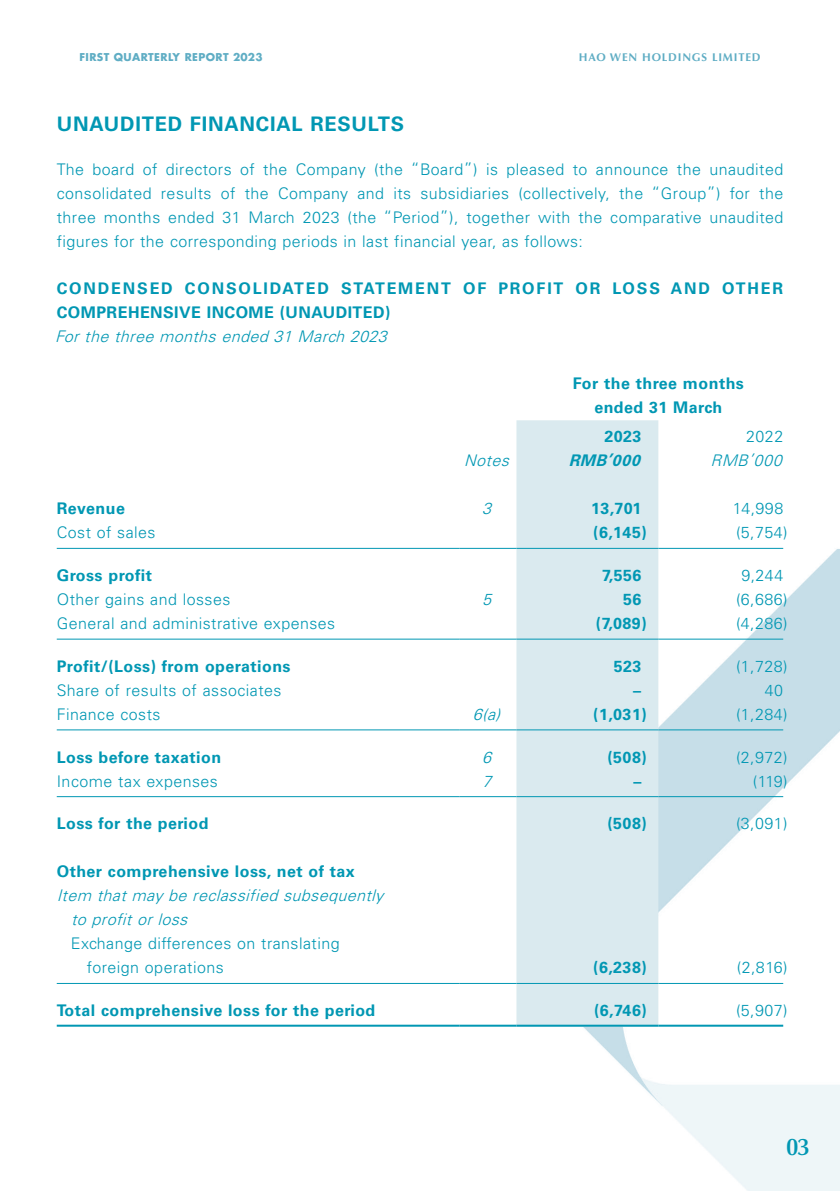
<style>
.page{position:relative;width:840px;height:1191px;background:#fff}
.page>*{position:absolute;margin:0;border:0;box-sizing:border-box;transform-origin:0 0}
.t1{font:600 24px "Optima LT Std";color:#0197b3}
.t2{font:700 20px "Univers LT Std";letter-spacing:.04em;color:#0197b3}
.t3{font:300 16px/24px "Univers LT Std";letter-spacing:.03em;color:#0197b3;text-align:justify}
.t4{font:700 16px/24px "Univers LT Std";letter-spacing:.03em;color:#0197b3;text-align:center}
.t5{font:italic 300 16px/24px "Univers LT Std";color:#0197b3}
.t6{font:700 16px/24px "Univers LT Std";letter-spacing:.115em;color:#0197b3}
.t7{font:italic 700 16px "Univers LT Std";color:#0197b3}
.t8{font:700 11.2px "Optima LT Std";letter-spacing:.07em;color:#5fadc4}
.t9{font:700 10.4px "Futura Std";letter-spacing:.035em;color:#5fadc4}
</style>
<div class="page">
<img style="left:56px;top:421px;width:783px;height:770px">
<div style="left:516px;top:420px;width:142px;height:604px;background:#daeaef"></div>
<hr style="left:57px;top:548px;width:402px;height:1px;background:#0197b3">
<hr style="left:459px;top:548px;width:57px;height:1px;background:#0197b3">
<hr style="left:516px;top:548px;width:142px;height:1px;background:#0197b3">
<hr style="left:658px;top:548px;width:124px;height:1px;background:#0197b3">
<hr style="left:57px;top:638px;width:402px;height:1px;background:#0197b3">
<hr style="left:459px;top:638px;width:57px;height:1px;background:#0197b3">
<hr style="left:516px;top:638px;width:142px;height:1px;background:#0197b3">
<hr style="left:658px;top:638px;width:124px;height:1px;background:#0197b3">
<hr style="left:57px;top:729px;width:402px;height:1px;background:#0197b3">
<hr style="left:459px;top:729px;width:57px;height:1px;background:#0197b3">
<hr style="left:516px;top:729px;width:142px;height:1px;background:#0197b3">
<hr style="left:658px;top:729px;width:124px;height:1px;background:#0197b3">
<hr style="left:57px;top:796px;width:402px;height:1px;background:#0197b3">
<hr style="left:459px;top:796px;width:57px;height:1px;background:#0197b3">
<hr style="left:516px;top:796px;width:142px;height:1px;background:#0197b3">
<hr style="left:658px;top:796px;width:124px;height:1px;background:#0197b3">
<hr style="left:57px;top:983px;width:402px;height:1px;background:#0197b3">
<hr style="left:459px;top:983px;width:57px;height:1px;background:#0197b3">
<hr style="left:516px;top:983px;width:142px;height:1px;background:#0197b3">
<hr style="left:658px;top:983px;width:124px;height:1px;background:#0197b3">
<hr style="left:57px;top:1024px;width:402px;height:2px;background:#0197b3">
<hr style="left:459px;top:1024px;width:57px;height:2px;background:#0197b3">
<hr style="left:516px;top:1024px;width:142px;height:2px;background:#0197b3">
<hr style="left:658px;top:1024px;width:124px;height:2px;background:#0197b3">
<p class="t9" style="left:79px;top:50px;width:184px">FIRST QUARTERLY REPORT 2023</p>
<p class="t8" style="left:578px;top:50px;width:183px">HAO WEN HOLDINGS LIMITED</p>
<p class="t2" style="left:57px;top:112px;width:349px">UNAUDITED FINANCIAL RESULTS</p>
<p class="t3" style="left:57px;top:157px;width:727px">The board of directors of the Company (the “Board”) is pleased to announce the unaudited consolidated results of the Company and its subsidiaries (collectively, the “Group”) for the three months ended 31 March 2023 (the “Period”), together with the comparative unaudited figures for the corresponding periods in last financial year, as follows:</p>
<p class="t6" style="left:57px;top:276px;width:727px">CONDENSED CONSOLIDATED STATEMENT OF PROFIT OR LOSS AND OTHER<br>COMPREHENSIVE INCOME (UNAUDITED)</p>
<p class="t5" style="left:55px;top:324px;width:338px">Forthe three monthsended 31 March 2023</p>
<p class="t4" style="left:572px;top:371px;width:172px">For the three months ended 31 March</p>
<p class="t4" style="left:604px;top:425px;width:38px">2023</p>
<p class="t3" style="left:745px;top:424px;width:38px">2022</p>
<p class="t5" style="left:464px;top:448px;width:51px">Notes</p>
<p class="t7" style="left:568px;top:451px;width:77px">RMB’000</p>
<p class="t5" style="left:710px;top:448px;width:78px">RMB’000</p>
<p class="t4" style="left:57px;top:497px;width:70px">Revenue</p>
<p class="t5" style="left:481px;top:496px;width:16px">3</p>
<p class="t4" style="left:590px;top:497px;width:52px">13,701</p>
<p class="t3" style="left:732px;top:496px;width:52px">14,998</p>
<p class="t3" style="left:57px;top:520px;width:100px">Cost of sales</p>
<p class="t4" style="left:593px;top:521px;width:55px">(6,145)</p>
<p class="t3" style="left:735px;top:520px;width:53px">(5,754)</p>
<p class="t4" style="left:57px;top:563px;width:97px">Gross profit</p>
<p class="t4" style="left:602px;top:563px;width:41px">7,556</p>
<p class="t3" style="left:741px;top:563px;width:43px">9,244</p>
<p class="t3" style="left:57px;top:587px;width:175px">Other gains and losses</p>
<p class="t5" style="left:481px;top:587px;width:16px">5</p>
<p class="t4" style="left:622px;top:587px;width:20px">56</p>
<p class="t3" style="left:735px;top:587px;width:53px">(6,686)</p>
<p class="t3" style="left:57px;top:611px;width:280px">General and administrative expenses</p>
<p class="t4" style="left:595px;top:611px;width:52px">(7,089)</p>
<p class="t3" style="left:735px;top:611px;width:53px">(4,286)</p>
<p class="t4" style="left:57px;top:654px;width:235px">Profit/(Loss) from operations</p>
<p class="t4" style="left:613px;top:654px;width:29px">523</p>
<p class="t3" style="left:735px;top:654px;width:53px">(1,728)</p>
<p class="t3" style="left:57px;top:678px;width:226px">Share of results of associates</p>
<p class="t4" style="left:633px;top:678px;width:9px">–</p>
<p class="t3" style="left:764px;top:678px;width:20px">40</p>
<p class="t3" style="left:57px;top:702px;width:105px">Finance costs</p>
<p class="t5" style="left:472px;top:702px;width:34px">6(a)</p>
<p class="t4" style="left:593px;top:702px;width:55px">(1,031)</p>
<p class="t3" style="left:735px;top:702px;width:53px">(1,284)</p>
<p class="t4" style="left:57px;top:745px;width:166px">Loss before taxation</p>
<p class="t5" style="left:481px;top:745px;width:16px">6</p>
<p class="t4" style="left:607px;top:745px;width:41px">(508)</p>
<p class="t3" style="left:735px;top:745px;width:53px">(2,972)</p>
<p class="t3" style="left:57px;top:769px;width:163px">Income tax expenses</p>
<p class="t5" style="left:481px;top:769px;width:16px">7</p>
<p class="t4" style="left:633px;top:769px;width:9px">–</p>
<p class="t3" style="left:752px;top:769px;width:36px">(119)</p>
<p class="t4" style="left:57px;top:812px;width:153px">Loss for the period</p>
<p class="t4" style="left:607px;top:812px;width:41px">(508)</p>
<p class="t3" style="left:735px;top:811px;width:53px">(3,091)</p>
<p class="t4" style="left:57px;top:860px;width:299px">Other comprehensive loss, net of tax</p>
<p class="t5" style="left:71px;top:883px;width:318px;text-indent:-14px">Item thatmaybe reclassified subsequently to profitorloss</p>
<p class="t3" style="left:87px;top:931px;width:254px;text-indent:-16px">Exchange differences on translating foreign operations</p>
<p class="t4" style="left:593px;top:956px;width:55px">(6,238)</p>
<p class="t3" style="left:736px;top:955px;width:52px">(2,816)</p>
<p class="t4" style="left:57px;top:998px;width:320px">Total comprehensive loss for the period</p>
<p class="t4" style="left:593px;top:998px;width:54px">(6,746)</p>
<p class="t3" style="left:735px;top:998px;width:53px">(5,907)</p>
<h1 class="t1" style="left:785px;top:1133px;width:25px">03</h1>
</div>
